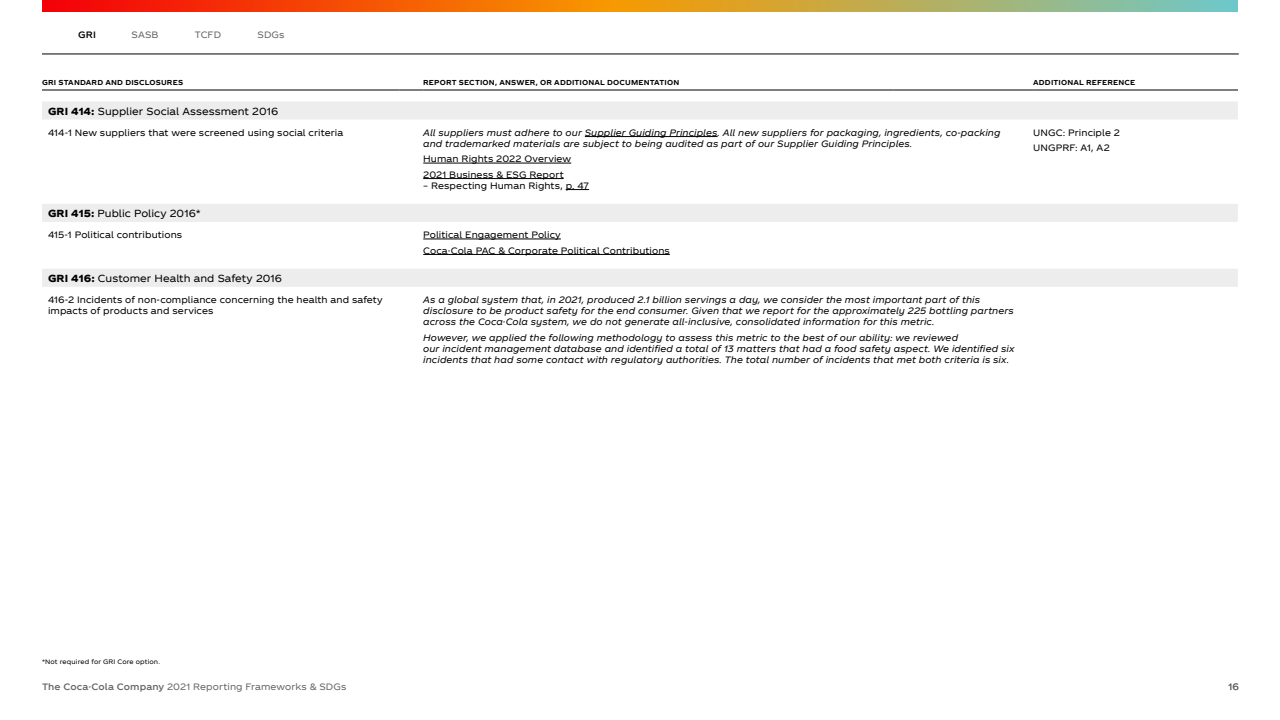
<style>
.page{position:relative;width:1280px;height:720px;background:#fff}
.page>*{position:absolute;margin:0;border:0;box-sizing:border-box;transform-origin:0 0}
.t1{font:10px "TCCC Unity Text Regular";letter-spacing:.005em;color:#000}
.t2{font:9px/11px "TCCC Unity Text Italic";letter-spacing:.01em;color:#000}
.t3{font:9px/15.5px "TCCC Unity Text Regular";letter-spacing:.01em;color:#000}
.t4{font:9px "TCCC Unity Text Regular";letter-spacing:.01em;color:#666}
.t5{font:9px "TCCC Unity Text Medium";color:#000}
.t6{font:7px "TCCC Unity Text Bold";letter-spacing:.025em;color:#000}
.t7{font:6.2px "TCCC Unity Text Regular";letter-spacing:.02em;color:#000}
.s1{font-family:"TCCC Unity Text Black"}
.s2{font-family:"TCCC Unity Text Medium"}
</style>
<div class="page">
<hr style="left:42px;top:54px;width:1197px;height:1px;background:#000">
<svg style="left:42px;top:0;width:1196px;height:12px;background:#d37f35"></svg>
<svg style="left:42px;top:102px;width:1196px;height:185px"></svg>
<hr style="left:585px;top:136px;width:133px;height:1px;background:#000">
<hr style="left:423px;top:163px;width:148px;height:1px;background:#000">
<hr style="left:423px;top:178px;width:141px;height:1px;background:#000">
<svg style="left:566px;top:189px;width:23px;height:1px"></svg>
<hr style="left:423px;top:239px;width:138px;height:1px;background:#000">
<hr style="left:423px;top:254px;width:247px;height:1px;background:#000">
<hr style="left:42px;top:90px;width:357px;height:1px;background:#000">
<svg style="left:399px;top:90px;width:24px;height:1px"></svg>
<hr style="left:423px;top:90px;width:471px;height:1px;background:#000">
<hr style="left:894px;top:90px;width:139px;height:1px;background:#000">
<hr style="left:1033px;top:90px;width:205px;height:1px;background:#000">
<p class="t5" style="left:78px;top:26px;width:19px">GRI</p>
<p class="t4" style="left:132px;top:26px;width:29px">SASB</p>
<p class="t4" style="left:195px;top:26px;width:28px">TCFD</p>
<p class="t4" style="left:258px;top:26px;width:28px">SDGs</p>
<p class="t6" style="left:42px;top:76px;width:143px">GRI STANDARD AND DISCLOSURES</p>
<p class="t6" style="left:423px;top:76px;width:258px">REPORT SECTION, ANSWER, OR ADDITIONAL DOCUMENTATION</p>
<p class="t6" style="left:1033px;top:76px;width:103px">ADDITIONAL REFERENCE</p>
<p class="t1" style="left:48px;top:102px;width:232px"><span class="s1">GRI 414:</span> Supplier Social Assessment 2016</p>
<p class="t3" style="left:48px;top:124px;width:297px">414-1 New suppliers that were screened using social criteria</p>
<p class="t2" style="left:423px;top:126px;width:579px">All suppliers must adhere to our Supplier Guiding Principles. All new suppliers for packaging, ingredients, co-packing and trademarked materials are subject to being audited as part of our Supplier Guiding Principles.</p>
<p class="t3" style="left:423px;top:150px;width:150px">Human Rights 2022 Overview<br>2021 Business &amp; ESG Report</p>
<p class="t3" style="left:423px;top:177px;width:167px">– Respecting Human Rights, p. 47</p>
<p class="t1" style="left:48px;top:205px;width:154px"><span class="s1">GRI 415:</span> Public Policy 2016*</p>
<p class="t3" style="left:48px;top:226px;width:136px">415-1 Political contributions</p>
<p class="t3" style="left:423px;top:226px;width:248px">Political Engagement Policy<br>Coca-Cola PAC &amp; Corporate Political Contributions</p>
<p class="t1" style="left:48px;top:269px;width:236px"><span class="s1">GRI 416:</span> Customer Health and Safety 2016</p>
<p class="t3" style="left:48px;top:293px;width:336px;line-height:11px">416-2 Incidents of non-compliance concerning the health and safety impacts of products and services</p>
<p class="t2" style="left:423px;top:293px;width:592px">As a global system that, in 2021, produced 2.1 billion servings a day, we consider the most important part of this disclosure to be product safety for the end consumer. Given that we report for the approximately 225 bottling partners across the Coca-Cola system, we do not generate all-inclusive, consolidated information for this metric.</p>
<p class="t2" style="left:423px;top:331px;width:593px">However, we applied the following methodology to assess this metric to the best of our ability: we reviewed<br>our incident management database and identified a total of 13 matters that had a food safety aspect. We identified six incidents that had some contact with regulatory authorities. The total number of incidents that met both criteria is six.</p>
<p class="t3" style="left:1033px;top:124px;width:88px">UNGC: Principle 2<br>UNGPRF: A1, A2</p>
<p class="t7" style="left:42px;top:656px;width:120px">*Not required for GRI Core option.</p>
<p class="t4" style="left:42px;top:679px;width:306px"><span class="s2">The Coca-Cola Company</span> 2021 Reporting Frameworks &amp; SDGs</p>
<p class="t4" style="left:1228px;top:679px;width:12px">16</p>
</div>
